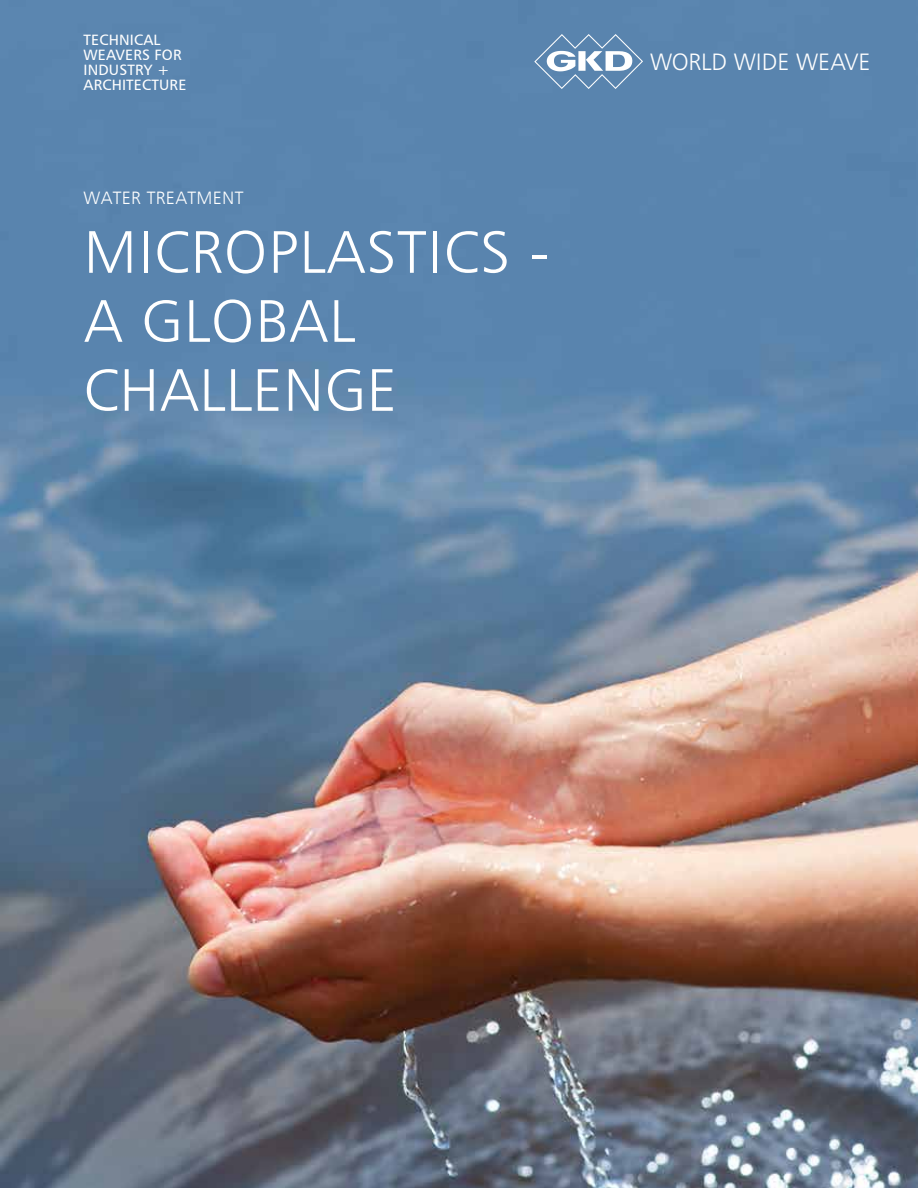
<style>
.page{position:relative;width:918px;height:1188px;background:#fff}
.page>*{position:absolute;margin:0;border:0;box-sizing:border-box;transform-origin:0 0}
.t1{font:60px/69px "Humanist 777 BT Light B";letter-spacing:.02em;color:#fff}
.t2{font:23.7px "Humanist 777 BT Light B";color:#fff}
.t3{font:18px "Humanist 777 BT Light B";letter-spacing:.02em;color:#fff}
.t4{font:15px/15px "Humanist 777 BT Roman B";letter-spacing:.01em;color:#fff}
</style>
<div class="page">
<img style="left:0;top:0;width:918px;height:1188px">
<svg style="left:534px;top:34px;width:109px;height:55px;background:#7c9ebf"></svg>
<p class="t4" style="left:84px;top:32px;width:104px">TECHNICAL<br>WEAVERS FOR<br>INDUSTRY +<br>ARCHITECTURE</p>
<p class="t3" style="left:84px;top:186px;width:162px">WATER TREATMENT</p>
<h1 class="t1" style="left:84px;top:217px;width:467px">MICROPLASTICS -<br>A GLOBAL<br>CHALLENGE</h1>
<h2 class="t2" style="left:650px;top:48px;width:222px">WORLD WIDE WEAVE</h2>
</div>
